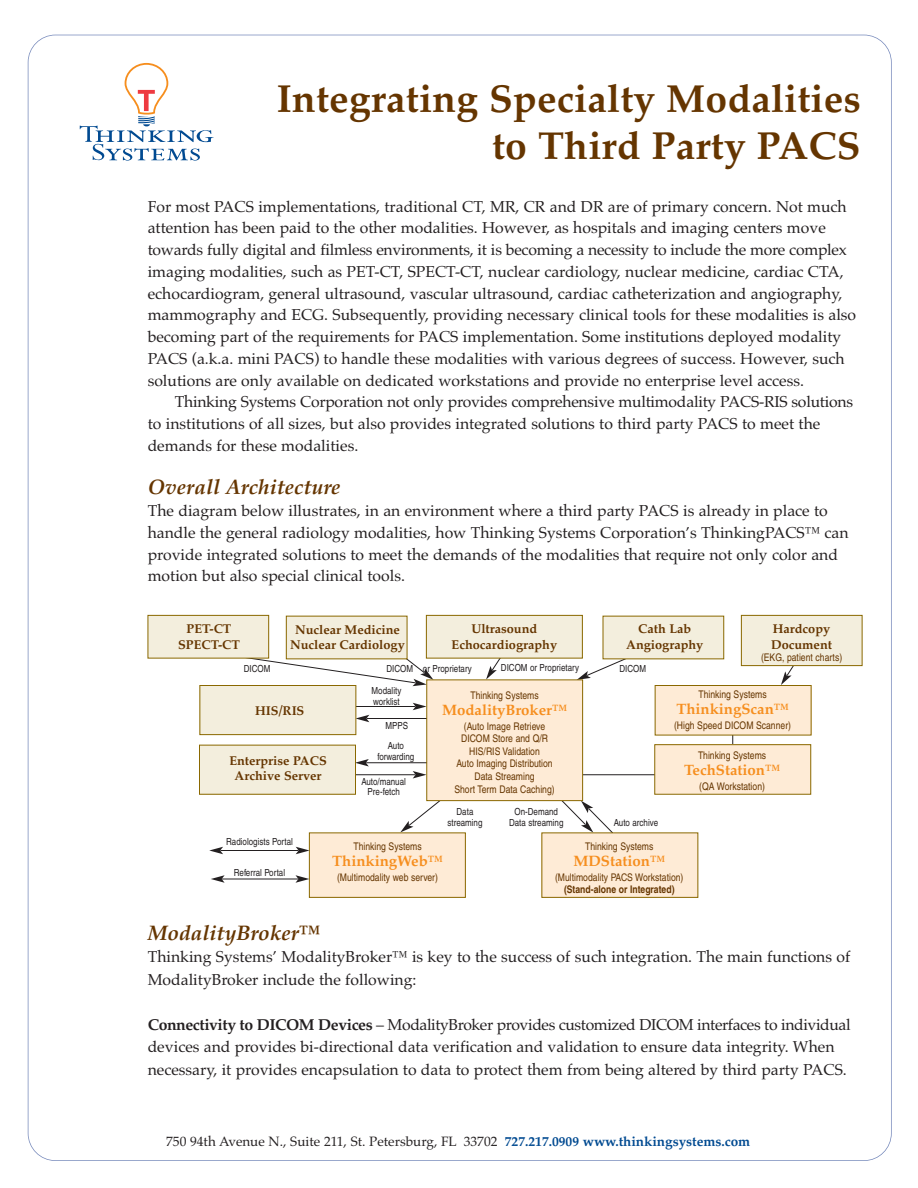
<style>
.page{position:relative;width:918px;height:1188px;background:#fff}
.page>*{position:absolute;margin:0;border:0;box-sizing:border-box;transform-origin:0 0}
.t1{font:700 39px/47.5px "Palatino";letter-spacing:.005em;color:#653500;text-align:right}
.t2{font:italic 700 21px "Palatino";color:#653500}
.t3{font:15.75px/21.8px "Palatino";color:#231f20}
.t4{font:700 15px "Palatino";color:#f68e1e}
.t5{font:13.5px "Palatino";color:#231f20}
.t6{font:700 12.75px/15.6px "Palatino";color:#653500;text-align:center}
.t7{font:condensed 10.5px/12.6px "Helvetica";color:#653500;text-align:center}
.t8{font:700 condensed 10.5px "Helvetica";color:#653500}
.t9{font:condensed 9.75px/10.5px "Helvetica";color:#231f20;text-align:center}
.s1{font-weight:700}
.s2{font-weight:700;color:#014a91}
</style>
<div class="page">
<hr style="left:349px;top:706px;width:66px;height:1px;background:#231f20">
<svg style="left:413px;top:703px;width:13px;height:7px"></svg>
<hr style="left:367px;top:718px;width:63px;height:1px;background:#231f20">
<svg style="left:356px;top:715px;width:13px;height:7px"></svg>
<hr style="left:366px;top:762px;width:66px;height:1px;background:#231f20">
<svg style="left:356px;top:759px;width:13px;height:7px"></svg>
<hr style="left:350px;top:774px;width:65px;height:1px;background:#231f20">
<svg style="left:413px;top:771px;width:13px;height:7px"></svg>
<svg style="left:232px;top:655px;width:201px;height:31px"></svg>
<svg style="left:486px;top:658px;width:16px;height:22px"></svg>
<svg style="left:577px;top:655px;width:57px;height:25px"></svg>
<svg style="left:781px;top:666px;width:19px;height:19px"></svg>
<svg style="left:559px;top:798px;width:54px;height:34px"></svg>
<svg style="left:400px;top:801px;width:49px;height:31px"></svg>
<hr style="left:732px;top:716px;width:1px;height:48px;background:#231f20">
<hr style="left:577px;top:774px;width:78px;height:1px;background:#231f20">
<svg style="left:80px;top:63px;width:133px;height:98px"></svg>
<div style="left:427px;top:680px;width:156px;height:121px;background:#feebd6"></div>
<div style="left:426px;top:680px;width:157px;height:121px;border:1px solid #8a6800"></div>
<div style="left:426px;top:615px;width:156px;height:43px;background:#f3eedd"></div>
<div style="left:426px;top:615px;width:157px;height:43px;border:1px solid #8a6800"></div>
<div style="left:603px;top:616px;width:121px;height:43px;background:#f3eedd"></div>
<div style="left:741px;top:615px;width:121px;height:51px;background:#f3eedd"></div>
<div style="left:741px;top:615px;width:121px;height:51px;border:1px solid #8a6800"></div>
<div style="left:148px;top:615px;width:121px;height:43px;background:#f3eedd"></div>
<div style="left:148px;top:615px;width:121px;height:43px;border:1px solid #8a6800"></div>
<div style="left:286px;top:616px;width:121px;height:43px;background:#f3eedd"></div>
<div style="left:309px;top:833px;width:156px;height:64px;background:#feebd6"></div>
<div style="left:309px;top:832px;width:157px;height:66px;border:1px solid #8a6800"></div>
<div style="left:542px;top:833px;width:156px;height:64px;background:#feebd6"></div>
<div style="left:541px;top:832px;width:157px;height:66px;border:1px solid #8a6800"></div>
<div style="left:655px;top:686px;width:156px;height:49px;background:#feebd6"></div>
<div style="left:655px;top:685px;width:157px;height:50px;border:1px solid #8a6800"></div>
<div style="left:655px;top:745px;width:156px;height:49px;background:#feebd6"></div>
<div style="left:654px;top:744px;width:157px;height:51px;border:1px solid #8a6800"></div>
<div style="left:200px;top:745px;width:156px;height:49px;background:#f3eedd"></div>
<div style="left:199px;top:745px;width:157px;height:50px;border:1px solid #8a6800"></div>
<div style="left:200px;top:686px;width:156px;height:49px;background:#f3eedd"></div>
<div style="left:199px;top:685px;width:157px;height:50px;border:1px solid #8a6800"></div>
<hr style="left:220px;top:850px;width:78px;height:1px;background:#231f20">
<svg style="left:209px;top:847px;width:14px;height:7px"></svg>
<svg style="left:296px;top:847px;width:14px;height:7px"></svg>
<hr style="left:222px;top:879px;width:76px;height:1px;background:#231f20">
<svg style="left:211px;top:875px;width:14px;height:8px"></svg>
<svg style="left:296px;top:875px;width:13px;height:8px"></svg>
<h1 class="t1" style="left:277px;top:75px;width:586px">Integrating Specialty Modalities to Third Party PACS</h1>
<p class="t3" style="left:148px;top:195px;width:710px">For most PACS implementations, traditional CT, MR, CR and DR are of primary concern. Not much attention has been paid to the other modalities. However, as hospitals and imaging centers move towards fully digital and filmless environments, it is becoming a necessity to include the more complex imaging modalities, such as PET-CT, SPECT-CT, nuclear cardiology, nuclear medicine, cardiac CTA, echocardiogram, general ultrasound, vascular ultrasound, cardiac catheterization and angiography, mammography and ECG. Subsequently, providing necessary clinical tools for these modalities is also becoming part of the requirements for PACS implementation. Some institutions deployed modality PACS (a.k.a. mini PACS) to handle these modalities with various degrees of success. However, such solutions are only available on dedicated workstations and provide no enterprise level access.</p>
<p class="t3" style="left:148px;top:391px;width:707px;text-indent:27px">Thinking Systems Corporation not only provides comprehensive multimodality PACS-RIS solutions to institutions of all sizes, but also provides integrated solutions to third party PACS to meet the demands for these modalities.</p>
<h2 class="t2" style="left:148px;top:475px;width:194px">Overall Architecture</h2>
<p class="t3" style="left:148px;top:500px;width:702px">The diagram below illustrates, in an environment where a third party PACS is already in place to handle the general radiology modalities, how Thinking Systems Corporation’s ThinkingPACS™ can provide integrated solutions to meet the demands of the modalities that require not only color and motion but also special clinical tools.</p>
<p class="t6" style="left:178px;top:621px;width:63px">PET-CT<br>SPECT-CT</p>
<p class="t6" style="left:290px;top:621px;width:116px">Nuclear Medicine<br>Nuclear Cardiology</p>
<p class="t6" style="left:452px;top:621px;width:107px">Ultrasound<br>Echocardiography</p>
<p class="t6" style="left:626px;top:621px;width:79px">Cath Lab<br>Angiography</p>
<p class="t6" style="left:771px;top:621px;width:62px;text-align:left">Hardcopy<br>Document</p>
<p class="t7" style="left:761px;top:652px;width:83px">(EKG, patient charts)</p>
<p class="t9" style="left:244px;top:664px;width:28px">DICOM</p>
<p class="t9" style="left:386px;top:664px;width:87px">DICOM or Proprietary</p>
<p class="t9" style="left:501px;top:664px;width:80px">DICOM or Proprietary</p>
<p class="t9" style="left:619px;top:664px;width:28px">DICOM</p>
<p class="t6" style="left:255px;top:703px;width:51px">HIS/RIS</p>
<p class="t6" style="left:229px;top:752px;width:99px">Enterprise PACS<br>Archive Server</p>
<p class="t9" style="left:372px;top:687px;width:31px;text-align:left">Modality worklist</p>
<p class="t9" style="left:386px;top:721px;width:24px">MPPS</p>
<p class="t9" style="left:377px;top:742px;width:38px">Auto forwarding</p>
<p class="t9" style="left:361px;top:777px;width:46px">Auto/manual<br>Pre-fetch</p>
<p class="t7" style="left:470px;top:690px;width:70px">Thinking Systems</p>
<p class="t4" style="left:442px;top:701px;width:126px">ModalityBroker™</p>
<p class="t7" style="left:454px;top:721px;width:102px">(Auto Image Retrieve<br>DICOM Store and Q/R<br>HIS/RIS Validation<br>Auto Imaging Distribution<br>Data Streaming<br>Short Term Data Caching)</p>
<p class="t9" style="left:447px;top:808px;width:37px">Data streaming</p>
<p class="t9" style="left:509px;top:808px;width:56px">On-Demand<br>Data streaming</p>
<p class="t9" style="left:614px;top:819px;width:46px">Auto archive</p>
<p class="t7" style="left:698px;top:689px;width:70px">Thinking Systems</p>
<p class="t4" style="left:676px;top:700px;width:114px">ThinkingScan™</p>
<p class="t7" style="left:674px;top:720px;width:119px">(High Speed DICOM Scanner)</p>
<p class="t7" style="left:698px;top:750px;width:70px">Thinking Systems</p>
<p class="t4" style="left:684px;top:761px;width:97px">TechStation™</p>
<p class="t7" style="left:699px;top:781px;width:67px">(QA Workstation)</p>
<p class="t9" style="left:226px;top:838px;width:68px">Radiologists Portal</p>
<p class="t9" style="left:234px;top:868px;width:53px">Referral Portal</p>
<p class="t7" style="left:353px;top:841px;width:70px">Thinking Systems</p>
<p class="t4" style="left:332px;top:852px;width:112px">ThinkingWeb™</p>
<p class="t7" style="left:337px;top:872px;width:102px">(Multimodality web server)</p>
<p class="t7" style="left:585px;top:841px;width:70px">Thinking Systems</p>
<p class="t4" style="left:573px;top:852px;width:93px">MDStation™</p>
<p class="t7" style="left:555px;top:872px;width:130px">(Multimodality PACS Workstation)</p>
<p class="t8" style="left:564px;top:886px;width:112px">(Stand-alone or Integrated)</p>
<h2 class="t2" style="left:148px;top:920px;width:174px">ModalityBroker™</h2>
<p class="t3" style="left:148px;top:946px;width:704px;line-height:22.5px">Thinking Systems’ ModalityBroker™ is key to the success of such integration. The main functions of<br>ModalityBroker include the following:</p>
<p class="t3" style="left:148px;top:1013px;width:704px;line-height:22.5px"><span class="s1">Connectivity to DICOM Devices</span> – ModalityBroker provides customized DICOM interfaces to individual devices and provides bi-directional data verification and validation to ensure data integrity. When necessary, it provides encapsulation to data to protect them from being altered by third party PACS.</p>
<p class="t5" style="left:166px;top:1133px;width:586px">750 94th Avenue N., Suite 211, St. Petersburg, FL 33702 <span class="s2">727.217.0909 www.thinkingsystems.com</span></p>
</div>
